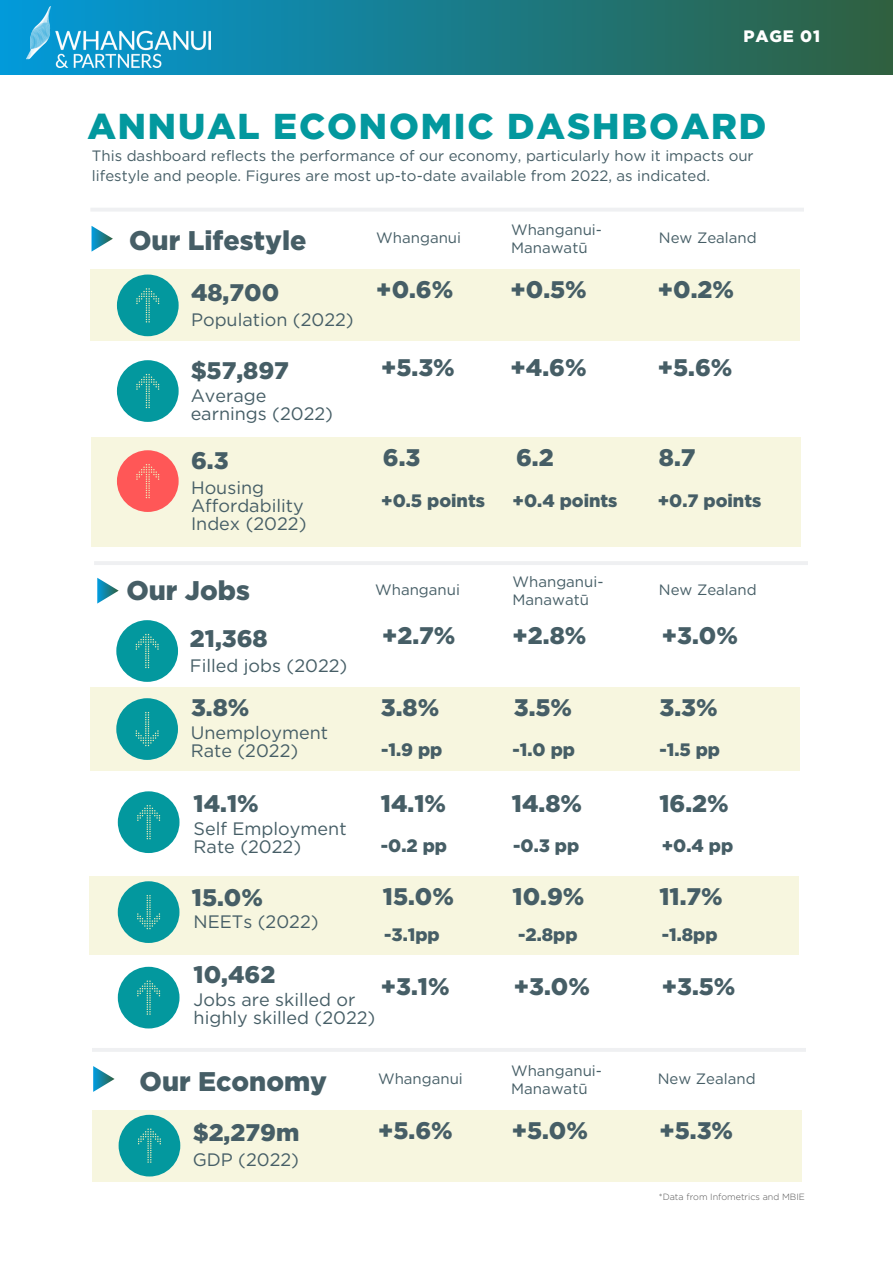
<style>
.page{position:relative;width:893px;height:1264px;background:#fff}
.page>*{position:absolute;margin:0;border:0;box-sizing:border-box;transform-origin:0 0}
.t1{font:900 36px "Gotham";letter-spacing:.05em;color:#03989e}
.t2{font:900 27px "Gotham";color:#465e66}
.t3{font:900 24px "Gotham";color:#465e66}
.t4{font:18px/18px "Gotham";color:#465e66}
.t5{font:900 18px "Gotham";color:#465e66}
.t6{font:900 16.5px "Gotham";letter-spacing:.05em;color:#fff}
.t7{font:15px/18px "Gotham";color:#465e66}
.t8{font:300 9px "Gotham";color:#545454}
</style>
<div class="page">
<div style="left:0;top:0;width:892px;height:75px;background:linear-gradient(to right,#029ada,#30603f)"></div>
<img style="left:26px;top:6px;width:185px;height:61px">
<svg style="left:97px;top:577px;width:22px;height:26px"></svg>
<hr style="left:94px;top:561px;width:714px;height:4px;background:#eff0f2">
<div style="left:116px;top:620px;width:62px;height:62px;background:#03989e;border-radius:50%"></div>
<svg style="left:136px;top:634px;width:23px;height:34px"></svg>
<div style="left:118px;top:966px;width:61px;height:62px;background:#03989e;border-radius:50%"></div>
<svg style="left:137px;top:980px;width:23px;height:34px"></svg>
<hr style="left:91px;top:208px;width:713px;height:3px;background:#eff0f2">
<svg style="left:91px;top:226px;width:22px;height:26px"></svg>
<div style="left:90px;top:269px;width:709px;height:72px;background:#f7f6df"></div>
<div style="left:117px;top:274px;width:62px;height:62px;background:#03989e;border-radius:50%"></div>
<svg style="left:136px;top:288px;width:23px;height:34px"></svg>
<div style="left:91px;top:437px;width:709px;height:110px;background:#f7f6df"></div>
<div style="left:117px;top:450px;width:62px;height:62px;background:#ff5757;border-radius:50%"></div>
<svg style="left:136px;top:464px;width:23px;height:34px"></svg>
<hr style="left:92px;top:1048px;width:713px;height:3px;background:#eff0f2">
<svg style="left:93px;top:1066px;width:21px;height:25px"></svg>
<div style="left:92px;top:1109px;width:709px;height:72px;background:#f7f6df"></div>
<div style="left:119px;top:1114px;width:61px;height:62px;background:#03989e;border-radius:50%"></div>
<svg style="left:138px;top:1128px;width:23px;height:34px"></svg>
<div style="left:117px;top:360px;width:62px;height:62px;background:#03989e;border-radius:50%"></div>
<svg style="left:136px;top:374px;width:23px;height:34px"></svg>
<div style="left:90px;top:687px;width:709px;height:83px;background:#f7f6df"></div>
<div style="left:116px;top:698px;width:62px;height:62px;background:#03989e;border-radius:50%"></div>
<svg style="left:136px;top:712px;width:23px;height:34px"></svg>
<div style="left:89px;top:876px;width:709px;height:78px;background:#f7f6df"></div>
<div style="left:118px;top:881px;width:61px;height:62px;background:#03989e;border-radius:50%"></div>
<svg style="left:137px;top:895px;width:23px;height:34px"></svg>
<div style="left:118px;top:791px;width:61px;height:62px;background:#03989e;border-radius:50%"></div>
<svg style="left:137px;top:805px;width:23px;height:34px"></svg>
<p class="t6" style="left:743px;top:26px;width:78px">PAGE 01</p>
<p class="t1" style="left:87px;top:104px;width:680px">ANNUAL ECONOMIC DASHBOARD</p>
<p class="t7" style="left:92px;top:145px;width:663px;line-height:20.2px">This dashboard reflects the performance of our economy, particularly how it impacts our lifestyle and people. Figures are most up-to-date available from 2022, as indicated.</p>
<p class="t2" style="left:129px;top:224px;width:179px">Our Lifestyle</p>
<p class="t7" style="left:376px;top:229px;width:86px">Whanganui</p>
<p class="t7" style="left:511px;top:221px;width:92px">Whanganui-<br>Manawatū</p>
<p class="t7" style="left:659px;top:229px;width:99px">New Zealand</p>
<p class="t3" style="left:191px;top:278px;width:90px">48,700</p>
<p class="t4" style="left:191px;top:310px;width:164px">Population (2022)</p>
<p class="t3" style="left:376px;top:275px;width:79px">+0.6%</p>
<p class="t3" style="left:510px;top:275px;width:78px">+0.5%</p>
<p class="t3" style="left:657px;top:275px;width:78px">+0.2%</p>
<p class="t3" style="left:191px;top:355px;width:100px">$57,897</p>
<p class="t4" style="left:191px;top:386px;width:144px">Average earnings (2022)</p>
<p class="t3" style="left:191px;top:445px;width:39px">6.3</p>
<p class="t4" style="left:191px;top:478px;width:117px">Housing<br>Affordability<br>Index (2022)</p>
<p class="t2" style="left:126px;top:574px;width:125px">Our Jobs</p>
<p class="t3" style="left:190px;top:623px;width:79px">21,368</p>
<p class="t4" style="left:190px;top:656px;width:159px">Filled jobs (2022)</p>
<p class="t3" style="left:381px;top:353px;width:75px">+5.3%</p>
<p class="t3" style="left:510px;top:353px;width:78px">+4.6%</p>
<p class="t3" style="left:657px;top:353px;width:76px">+5.6%</p>
<p class="t3" style="left:383px;top:443px;width:39px">6.3</p>
<p class="t3" style="left:516px;top:443px;width:39px">6.2</p>
<p class="t3" style="left:659px;top:443px;width:38px">8.7</p>
<p class="t5" style="left:381px;top:490px;width:105px">+0.5 points</p>
<p class="t5" style="left:512px;top:490px;width:106px">+0.4 points</p>
<p class="t5" style="left:657px;top:490px;width:105px">+0.7 points</p>
<p class="t7" style="left:375px;top:580px;width:86px">Whanganui</p>
<p class="t7" style="left:512px;top:572px;width:92px">Whanganui-<br>Manawatū</p>
<p class="t7" style="left:659px;top:580px;width:99px">New Zealand</p>
<p class="t3" style="left:382px;top:620px;width:75px">+2.7%</p>
<p class="t3" style="left:512px;top:620px;width:75px">+2.8%</p>
<p class="t3" style="left:661px;top:620px;width:78px">+3.0%</p>
<p class="t3" style="left:381px;top:693px;width:60px">3.8%</p>
<p class="t3" style="left:191px;top:693px;width:60px">3.8%</p>
<p class="t3" style="left:513px;top:693px;width:60px">3.5%</p>
<p class="t3" style="left:659px;top:693px;width:60px">3.3%</p>
<p class="t4" style="left:191px;top:724px;width:139px">Unemployment<br>Rate (2022)</p>
<p class="t5" style="left:381px;top:738px;width:63px">-1.9 pp</p>
<p class="t5" style="left:512px;top:738px;width:64px">-1.0 pp</p>
<p class="t5" style="left:659px;top:738px;width:62px">-1.5 pp</p>
<p class="t3" style="left:193px;top:789px;width:67px">14.1%</p>
<p class="t3" style="left:381px;top:789px;width:67px">14.1%</p>
<p class="t3" style="left:659px;top:789px;width:71px">16.2%</p>
<p class="t3" style="left:512px;top:789px;width:72px">14.8%</p>
<p class="t4" style="left:193px;top:819px;width:154px">Self Employment<br>Rate (2022)</p>
<p class="t5" style="left:381px;top:835px;width:68px">-0.2 pp</p>
<p class="t5" style="left:513px;top:835px;width:68px">-0.3 pp</p>
<p class="t5" style="left:661px;top:835px;width:73px">+0.4 pp</p>
<p class="t3" style="left:192px;top:882px;width:73px">15.0%</p>
<p class="t3" style="left:383px;top:882px;width:73px">15.0%</p>
<p class="t3" style="left:659px;top:882px;width:65px">11.7%</p>
<p class="t3" style="left:512px;top:882px;width:73px">10.9%</p>
<p class="t4" style="left:193px;top:912px;width:126px">NEETs (2022)</p>
<p class="t5" style="left:384px;top:923px;width:57px">-3.1pp</p>
<p class="t5" style="left:518px;top:923px;width:61px">-2.8pp</p>
<p class="t5" style="left:661px;top:923px;width:57px">-1.8pp</p>
<p class="t3" style="left:193px;top:959px;width:83px">10,462</p>
<p class="t4" style="left:193px;top:990px;width:163px">Jobs are skilled or</p>
<p class="t4" style="left:193px;top:1008px;width:183px">highly skilled (2022)</p>
<p class="t3" style="left:381px;top:972px;width:70px">+3.1%</p>
<p class="t3" style="left:513px;top:972px;width:78px">+3.0%</p>
<p class="t3" style="left:661px;top:972px;width:75px">+3.5%</p>
<p class="t2" style="left:140px;top:1065px;width:189px">Our Economy</p>
<p class="t7" style="left:378px;top:1069px;width:86px">Whanganui</p>
<p class="t7" style="left:511px;top:1061px;width:92px">Whanganui-<br>Manawatū</p>
<p class="t7" style="left:657px;top:1069px;width:99px">New Zealand</p>
<p class="t3" style="left:193px;top:1118px;width:108px">$2,279m</p>
<p class="t4" style="left:193px;top:1150px;width:108px">GDP (2022)</p>
<p class="t3" style="left:378px;top:1115px;width:76px">+5.6%</p>
<p class="t3" style="left:511px;top:1115px;width:78px">+5.0%</p>
<p class="t3" style="left:659px;top:1115px;width:75px">+5.3%</p>
<p class="t8" style="left:659px;top:1191px;width:147px">*Data from Infometrics and MBIE</p>
</div>
